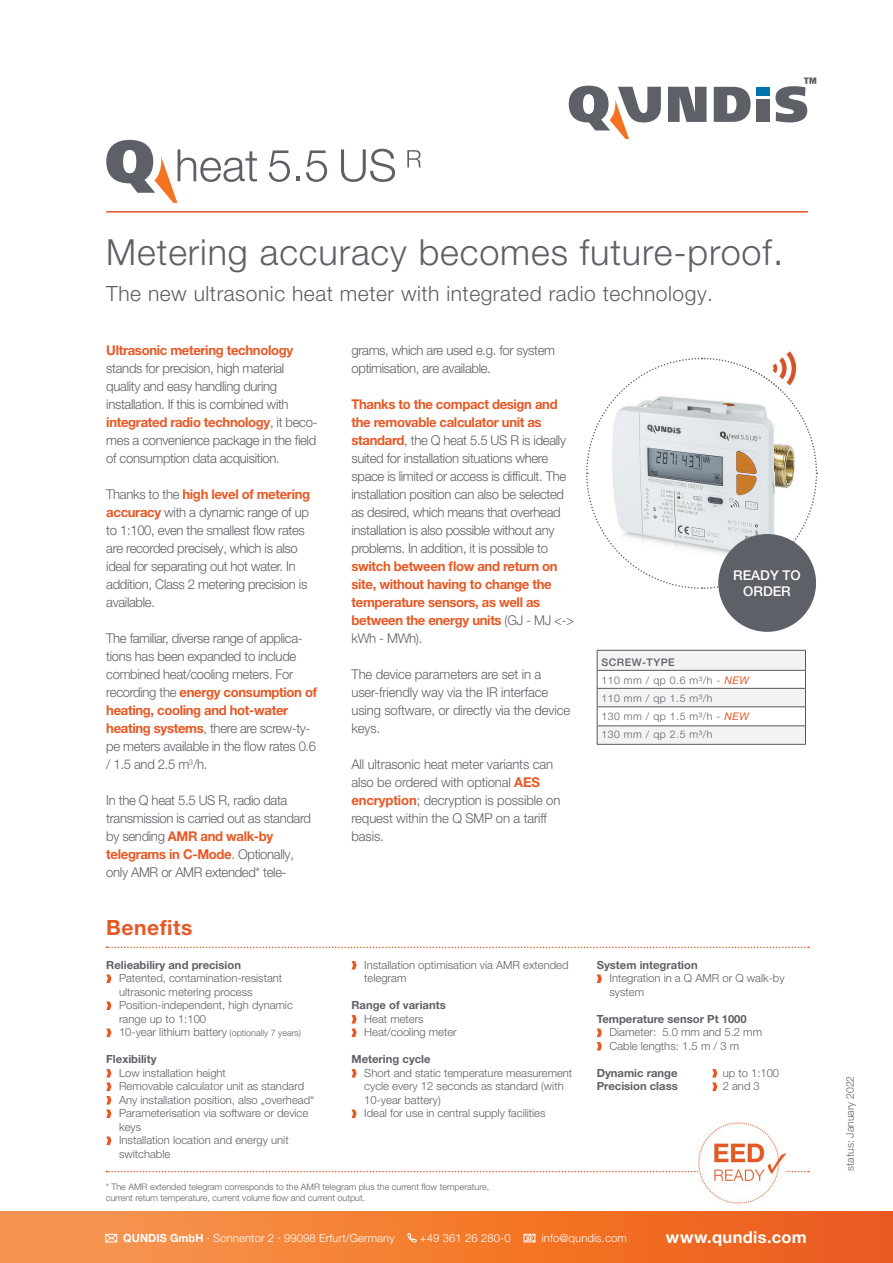
<style>
.page{position:relative;width:893px;height:1263px;background:#fff}
.page>*{position:absolute;margin:0;border:0;box-sizing:border-box;transform-origin:0 0}
.t1{font:300 36px "Helvetica Neue LT Pro";letter-spacing:.025em;color:#5d6067}
.t2{font:300 21px "Helvetica Neue LT Pro";letter-spacing:.025em;color:#5d6067}
.t3{font:700 21px "Helvetica Neue LT Pro";letter-spacing:.025em;color:#e75824}
.t4{font:700 16.5px "Helvetica Neue LT Pro";letter-spacing:.02em;color:#fff}
.t5{font:300 13.5px/18px "Helvetica Neue LT Pro";letter-spacing:-.025em;color:#5d6067}
.t6{font:700 13.5px/18px "Helvetica Neue LT Pro";letter-spacing:-.025em;color:#e75824}
.t7{font:500 13.5px/16.2px "Helvetica Neue LT Pro";color:#fff;text-align:center}
.t8{font:300 11.25px/13.5px "Helvetica Neue LT Pro";color:#5d6067}
.t9{font:700 11.25px "Helvetica Neue LT Pro";color:#5d6067}
.t10{font:300 11.25px "Helvetica Neue LT Pro";letter-spacing:.01em;color:#fff}
.t11{font:300 10.5px/18px "Helvetica Neue LT Pro";letter-spacing:.05em;color:#5d6067}
.t12{font:300 10.5px "Helvetica Neue LT Pro";color:#5d6067}
.t13{font:300 9px/10.8px "Helvetica Neue LT Pro";color:#5d6067}
.s1{font-size:39.75px}
.s2{font-weight:700;color:#e75824}
.s3{font-size:9px}
.s4{font-weight:300;color:#5d6067}
.s5{font-weight:500}
.s6{font-weight:400;font-style:italic;color:#e75824}
.s7{font-weight:700}
</style>
<div class="page">
<div style="left:0;top:1212px;width:893px;height:51px;background:linear-gradient(to right,#f99a51,#ec5b16)"></div>
<hr style="left:106px;top:211px;width:702px;height:2px;background:#e75824">
<svg style="left:106px;top:946px;width:703px;height:2px"></svg>
<svg style="left:106px;top:1171px;width:703px;height:1px"></svg>
<svg style="left:106px;top:974px;width:5px;height:9px"></svg>
<svg style="left:106px;top:1001px;width:5px;height:9px"></svg>
<svg style="left:106px;top:1028px;width:5px;height:9px"></svg>
<svg style="left:106px;top:1069px;width:5px;height:49px"></svg>
<svg style="left:106px;top:1136px;width:5px;height:9px"></svg>
<svg style="left:351px;top:961px;width:6px;height:8px"></svg>
<svg style="left:351px;top:1015px;width:6px;height:22px"></svg>
<svg style="left:351px;top:1069px;width:6px;height:8px"></svg>
<svg style="left:351px;top:1109px;width:6px;height:9px"></svg>
<svg style="left:597px;top:974px;width:5px;height:9px"></svg>
<svg style="left:597px;top:1028px;width:5px;height:22px"></svg>
<svg style="left:712px;top:1069px;width:5px;height:22px"></svg>
<svg style="left:105px;top:1233px;width:12px;height:9px"></svg>
<svg style="left:407px;top:1233px;width:10px;height:9px"></svg>
<svg style="left:523px;top:1233px;width:13px;height:9px"></svg>
<svg style="left:586px;top:357px;width:232px;height:232px"></svg>
<svg style="left:668px;top:87px;width:38px;height:35px"></svg>
<svg style="left:569px;top:86px;width:92px;height:53px"></svg>
<svg style="left:714px;top:87px;width:37px;height:35px"></svg>
<div style="left:756px;top:87px;width:14px;height:8px;background:#0073ae"></div>
<div style="left:756px;top:99px;width:14px;height:23px;background:#5d6067"></div>
<svg style="left:775px;top:77px;width:41px;height:45px"></svg>
<svg style="left:106px;top:140px;width:151px;height:63px"></svg>
<svg style="left:269px;top:150px;width:21px;height:32px"></svg>
<svg style="left:296px;top:177px;width:4px;height:4px"></svg>
<svg style="left:306px;top:150px;width:21px;height:32px"></svg>
<svg style="left:341px;top:149px;width:54px;height:33px"></svg>
<svg style="left:407px;top:150px;width:14px;height:17px"></svg>
<svg style="left:597px;top:650px;width:209px;height:94px"></svg>
<hr style="left:597px;top:744px;width:209px;height:1px;background:#57585a">
<img style="left:745px;top:351px;width:72px;height:40px">
<img style="left:745px;top:367px;width:36px;height:24px">
<img style="left:745px;top:366px;width:34px;height:23px">
<div style="left:718px;top:534px;width:98px;height:98px;background:#5d6067;border-radius:50%"></div>
<img style="left:699px;top:1123px;width:87px;height:81px">
<h1 class="t1" style="left:106px;top:230px;width:679px">Metering accuracy becomes future-proof<span class="s1">.</span></h1>
<h2 class="t2" style="left:106px;top:281px;width:608px">The new ultrasonic heat meter with integrated radio technology.</h2>
<p class="t6" style="left:106px;top:341px;width:188px">Ultrasonic metering technology</p>
<p class="t5" style="left:106px;top:359px;width:213px">stands for precision, high material quality and easy handling during installation. If this is combined with <span class="s2">integrated radio technology</span>, it beco&shy;mes a convenience package in the field of consumption data acquisition.</p>
<p class="t5" style="left:106px;top:485px;width:205px">Thanks to the <span class="s2">high level of metering accuracy</span> with a dynamic range of up to 1:100, even the smallest flow rates are recorded precisely, which is also ideal for separating out hot water. In addition, Class 2 metering precision is available.</p>
<p class="t5" style="left:106px;top:629px;width:212px">The familiar, diverse range of applica&shy;tions has been expanded to include combined heat/cooling meters. For recording the <span class="s2">energy consumption of heating, cooling and hot-water heating systems</span>, there are screw-ty&shy;pe meters available in the flow rates 0.6 / 1.5 and 2.5 m<sup>3</sup>/h.</p>
<p class="t5" style="left:106px;top:791px;width:206px">In the Q heat 5.5 US R, radio data transmission is carried out as standard by sending <span class="s2">AMR and walk-by telegrams in C-Mode</span>. Optionally, only AMR or AMR extended* tele-</p>
<h2 class="t3" style="left:106px;top:914px;width:88px">Benefits</h2>
<p class="t9" style="left:106px;top:958px;width:136px">Relieabiliry and precision</p>
<p class="t8" style="left:119px;top:971px;width:183px">Patented, contamination-resistant ultrasonic metering process Position-independent, high dynamic range up to 1:100<br>10-year lithium battery <span class="s3">(optionally 7 years)</span></p>
<p class="t9" style="left:106px;top:1052px;width:52px">Flexibility</p>
<p class="t8" style="left:119px;top:1066px;width:197px">Low installation height<br>Removable calculator unit as standard<br>Any installation position, also „overhead“<br>Parameterisation via software or device keys<br>Installation location and energy unit switchable</p>
<p class="t5" style="left:351px;top:341px;width:205px">grams, which are used e.g. for system optimisation, are available.</p>
<p class="t5" style="left:351px;top:395px;width:216px"><span class="s2">Thanks to the compact design and the removable calculator unit as standard</span>, the Q heat 5.5 US R is ideally suited for installation situations where space is limited or access is difficult. The installation position can also be selected as desired, which means that overhead installation is also possible without any problems. In addition, it is possible to</p>
<p class="t6" style="left:351px;top:557px;width:224px">switch between flow and return on site, without having to change the temperature sensors, as well as between the energy units <span class="s4">(GJ - MJ &lt;-&gt; kWh - MWh).</span></p>
<p class="t5" style="left:351px;top:665px;width:220px">The device parameters are set in a user-friendly way via the IR interface using software, or directly via the device keys.</p>
<p class="t5" style="left:351px;top:755px;width:210px">All ultrasonic heat meter variants can also be ordered with optional <span class="s2">AES encryption</span>; decryption is possible on request within the Q SMP on a tariff basis.</p>
<p class="t8" style="left:364px;top:958px;width:206px">Installation optimisation via AMR extended telegram</p>
<p class="t9" style="left:351px;top:998px;width:96px">Range of variants</p>
<p class="t8" style="left:364px;top:1012px;width:94px">Heat meters<br>Heat/cooling meter</p>
<p class="t9" style="left:351px;top:1052px;width:81px">Metering cycle</p>
<p class="t8" style="left:364px;top:1066px;width:209px">Short and static temperature measurement cycle every 12 seconds as standard (with 10-year battery)<br>Ideal for use in central supply facilities</p>
<p class="t13" style="left:106px;top:1181px;width:385px">* The AMR extended telegram corresponds to the AMR telegram plus the current flow temperature, current return temperature, current volume flow and current output.</p>
<p class="t7" style="left:733px;top:567px;width:69px">READY TO<br>ORDER</p>
<p class="t11" style="left:601px;top:653px;width:149px"><span class="s5">SCREW-TYPE<br></span>110 mm / qp 0.6 m³/h - <span class="s6">NEW<br></span>110 mm / qp 1.5 m³/h<br>130 mm / qp 1.5 m³/h - <span class="s6">NEW<br></span>130 mm / qp 2.5 m³/h</p>
<p class="t9" style="left:597px;top:958px;width:103px">System integration</p>
<p class="t8" style="left:609px;top:971px;width:177px">Integration in a Q AMR or Q walk-by system</p>
<p class="t9" style="left:597px;top:1012px;width:152px">Temperature sensor Pt 1000</p>
<p class="t8" style="left:609px;top:1025px;width:154px">Diameter: 5.0 mm and 5.2 mm<br>Cable lengths: 1.5 m / 3 m</p>
<p class="t9" style="left:597px;top:1066px;width:82px">Dynamic range</p>
<p class="t8" style="left:723px;top:1066px;width:58px">up to 1:100</p>
<p class="t9" style="left:597px;top:1079px;width:83px">Precision class</p>
<p class="t8" style="left:723px;top:1079px;width:39px">2 and 3</p>
<p class="t10" style="left:123px;top:1231px;width:273px"><span class="s7">QUNDIS GmbH</span> · Sonnentor 2 · 99098 Erfurt/Germany</p>
<p class="t10" style="left:420px;top:1231px;width:92px">+49 361 26 280-0</p>
<p class="t10" style="left:542px;top:1231px;width:86px">info@qundis.com</p>
<p class="t4" style="left:666px;top:1226px;width:143px">www.qundis.com</p>
<p class="t12" style="left:843px;top:1171px;width:97px;rotate:-90deg">status: January 2022</p>
</div>
